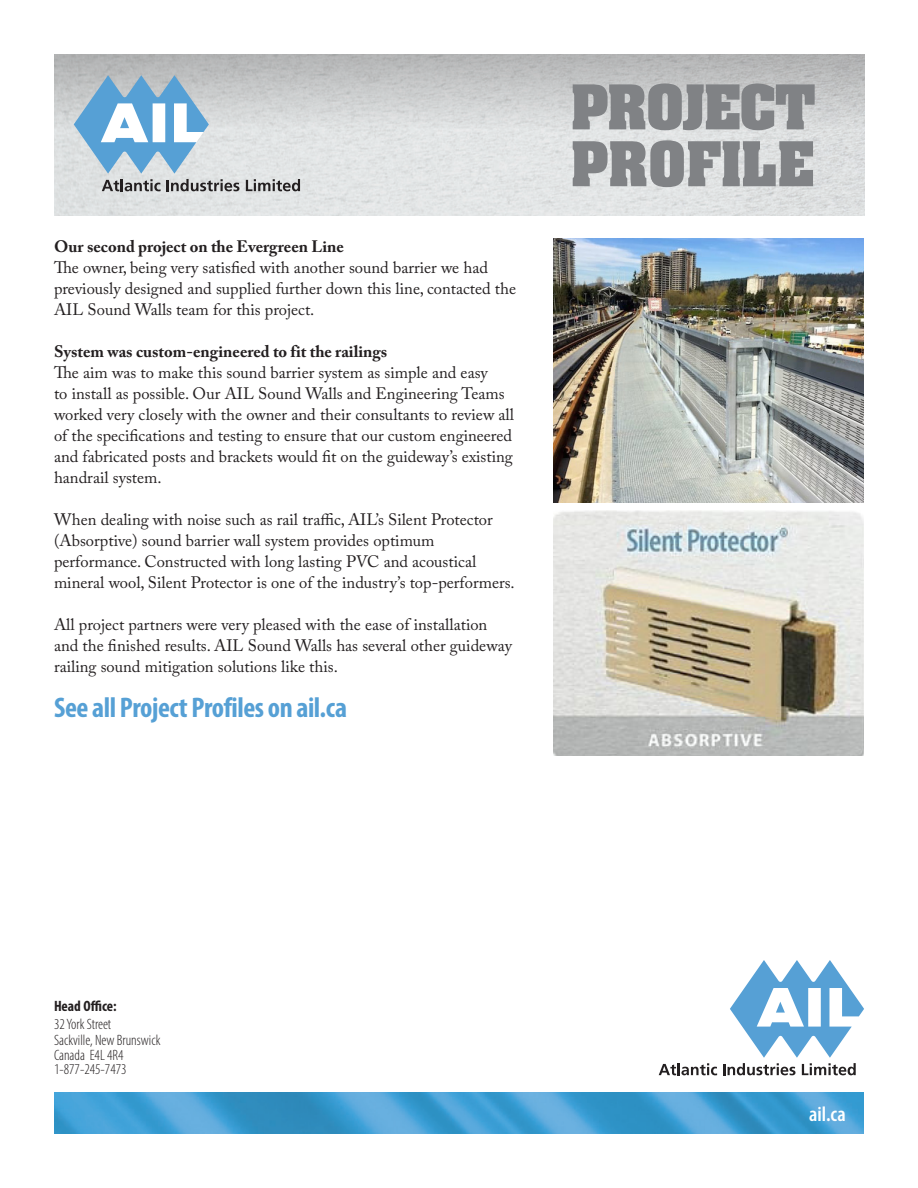
<style>
.page{position:relative;width:918px;height:1188px;background:#fff}
.page>*{position:absolute;margin:0;border:0;box-sizing:border-box;transform-origin:0 0}
.t1{font:700 52.5px/56.8px "Aachen";letter-spacing:-.01em;color:#808285}
.copy{font:700 condensed 28.5px "Myriad Pro";letter-spacing:-.015em;color:#56a0d5}
.t2{font:600 condensed 21px "Myriad Pro";color:#fff}
.copy-2{font:16.5px/21px "Adobe Caslon Pro";color:#231f20}
.Sub_2{font:700 16.5px "Adobe Caslon Pro";color:#231f20}
.t3{font:300 condensed 15px/18.6px "Myriad Pro";color:#231f20}
.s1{font-weight:700}
</style>
<div class="page">
<svg style="left:54px;top:54px;width:810px;height:162px;background:#d4d6d6"></svg>
<svg style="left:246px;top:179px;width:54px;height:12px"></svg>
<svg style="left:74px;top:75px;width:165px;height:116px;background:#abc4d5"></svg>
<svg style="left:659px;top:1063px;width:58px;height:12px"></svg>
<svg style="left:723px;top:960px;width:141px;height:115px"></svg>
<img style="left:54px;top:1093px;width:809px;height:41px">
<img style="left:554px;top:239px;width:310px;height:263px">
<img style="left:554px;top:511px;width:310px;height:244px">
<p class="Sub_2" style="left:54px;top:237px;width:291px">Our second project on the Evergreen Line</p>
<p class="copy-2" style="left:54px;top:257px;width:464px">The owner, being very satisfied with another sound barrier we had previously designed and supplied further down this line, contacted the<br>AIL Sound Walls team for this project.</p>
<p class="Sub_2" style="left:54px;top:342px;width:335px">System was custom-engineered to fit the railings</p>
<p class="copy-2" style="left:54px;top:362px;width:462px">The aim was to make this sound barrier system as simple and easy<br>to install as possible. Our AIL Sound Walls and Engineering Teams worked very closely with the owner and their consultants to review all of the specifications and testing to ensure that our custom engineered and fabricated posts and brackets would fit on the guideway’s existing handrail system.</p>
<p class="copy-2" style="left:54px;top:509px;width:462px">When dealing with noise such as rail traffic, AIL’s Silent Protector (Absorptive) sound barrier wall system provides optimum performance. Constructed with long lasting PVC and acoustical mineral wool, Silent Protector is one of the industry’s top-performers.</p>
<p class="copy-2" style="left:54px;top:614px;width:459px">All project partners were very pleased with the ease of installation and the finished results. AIL Sound Walls has several other guideway railing sound mitigation solutions like this.</p>
<p class="copy" style="left:54px;top:690px;width:295px">See all Project Profiles on ail.ca</p>
<p class="t1" style="left:571px;top:78px;width:246px">PROJECT<br>PROFILE</p>
<p class="t3" style="left:54px;top:996px;width:64px"><span class="s1">Head Office:<br></span>32 York Street</p>
<p class="t3" style="left:54px;top:1032px;width:108px;line-height:15.5px">Sackville, New Brunswick<br>Canada E4L 4R4</p>
<p class="t3" style="left:54px;top:1060px;width:74px">1-877-245-7473</p>
<p class="t2" style="left:809px;top:1101px;width:38px">ail.ca</p>
</div>
